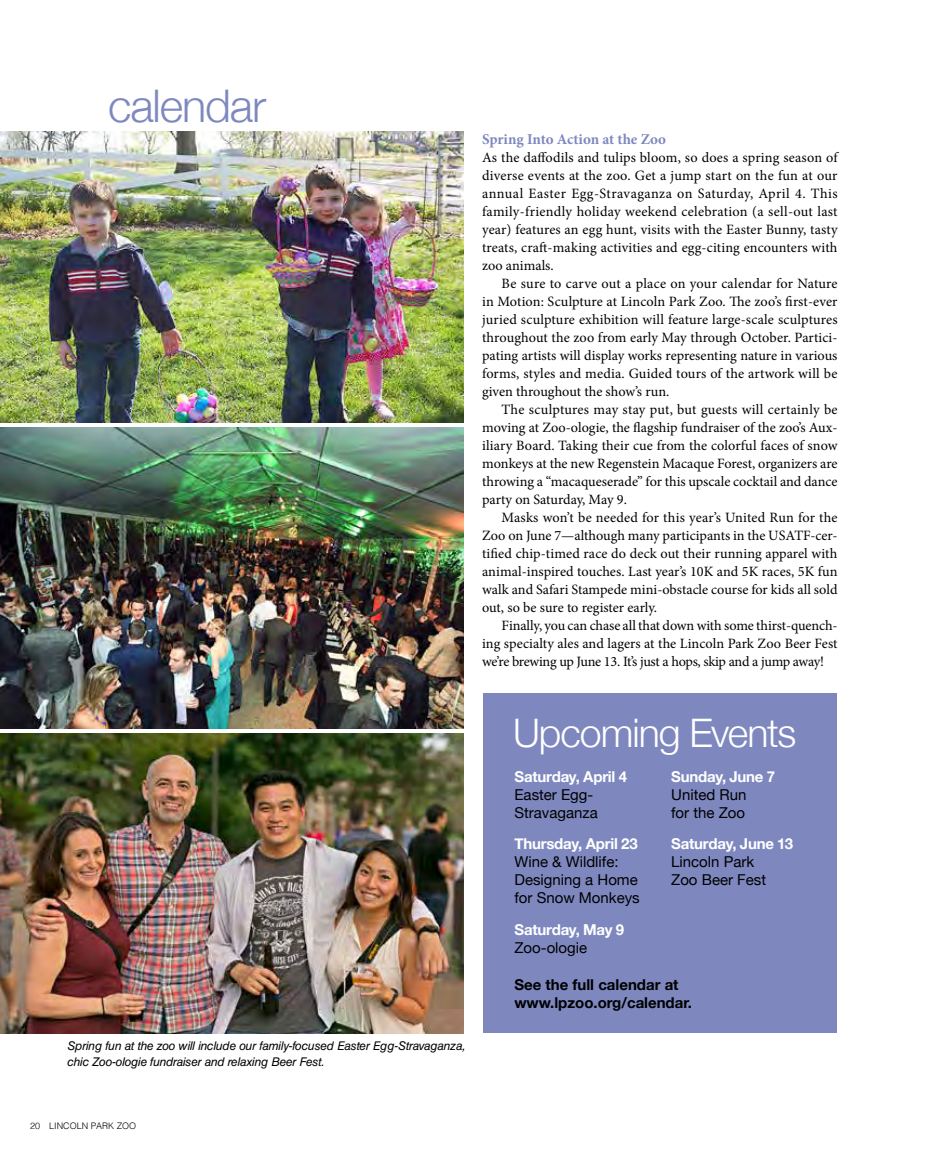
<style>
.page{position:relative;width:945px;height:1161px;background:#fff}
.page>*{position:absolute;margin:0;border:0;box-sizing:border-box;transform-origin:0 0}
.t1{font:300 45px "Helvetica Neue";letter-spacing:-.025em;color:#7e88bf}
.t2{font:300 39.3px "Helvetica Neue";letter-spacing:-.025em;color:#fff}
.t3{font:15px/18px "Helvetica Neue";color:#000001}
.t4{font:700 15px "Helvetica Neue";letter-spacing:-.015em;color:#fff}
.t5{font:700 15px/18px "Helvetica Neue";color:#000001}
.t6{font:700 15px "Minion Pro";letter-spacing:-.005em;color:#7e88bf}
.t7{font:14.25px/18px "Minion Pro";color:#000001;text-align:justify}
.t8{font:italic 12px/16.5px "Helvetica LT Std";letter-spacing:-.02em;color:#000001}
.t9{font:300 9px "Helvetica";color:#000001}
</style>
<div class="page">
<div style="left:484px;top:693px;width:353px;height:339px;background:#7e88bf"></div>
<img style="left:0;top:131px;width:464px;height:291px">
<img style="left:0;top:734px;width:464px;height:299px">
<img style="left:0;top:428px;width:464px;height:300px">
<h1 class="t1" style="left:108px;top:69px;width:160px">calendar</h1>
<p class="t6" style="left:482px;top:129px;width:186px">Spring Into Action at the Zoo</p>
<p class="t7" style="left:482px;top:149px;width:357px">As the daffodils and tulips bloom, so does a spring season of diverse events at the zoo. Get a jump start on the fun at our annual Easter Egg-Stravaganza on Saturday, April 4. This family-friendly holiday weekend celebration (a sell-out last year) features an egg hunt, visits with the Easter Bunny, tasty treats, craft-making activities and egg-citing encounters with zoo animals.</p>
<p class="t7" style="left:482px;top:275px;width:357px;text-indent:19px">Be sure to carve out a place on your calendar for Nature in Motion: Sculpture at Lincoln Park Zoo. The zoo’s first-ever juried sculpture exhibition will feature large-scale sculptures throughout the zoo from early May through October. Partici&shy;pating artists will display works representing nature in various forms, styles and media. Guided tours of the artwork will be given throughout the show’s run.</p>
<p class="t7" style="left:482px;top:400px;width:357px;text-indent:19px">The sculptures may stay put, but guests will certainly be moving at Zoo-ologie, the flagship fundraiser of the zoo’s Aux&shy;iliary Board. Taking their cue from the colorful faces of snow monkeys at the new Regenstein Macaque Forest, organizers are throwing a “macaqueserade” for this upscale cocktail and dance party on Saturday, May 9.</p>
<p class="t7" style="left:482px;top:508px;width:357px;text-indent:20px">Masks won’t be needed for this year’s United Run for the Zoo on June 7—although many participants in the USATF-cer&shy;tified chip-timed race do deck out their running apparel with animal-inspired touches. Last year’s 10K and 5K races, 5K fun walk and Safari Stampede mini-obstacle course for kids all sold out, so be sure to register early.</p>
<p class="t7" style="left:482px;top:616px;width:357px;text-indent:19px">Finally, you can chase all that down with some thirst-quench&shy;ing specialty ales and lagers at the Lincoln Park Zoo Beer Fest we’re brewing up June 13. It’s just a hops, skip and a jump away!</p>
<p class="t8" style="left:68px;top:1037px;width:400px">Spring fun at the zoo will include our family-focused Easter Egg-Stravaganza, chic Zoo-ologie fundraiser and relaxing Beer Fest.</p>
<h2 class="t2" style="left:513px;top:701px;width:285px">Upcoming Events</h2>
<p class="t4" style="left:514px;top:764px;width:114px">Saturday, April 4</p>
<p class="t3" style="left:514px;top:786px;width:85px">Easter Egg-<br>Stravaganza</p>
<p class="t4" style="left:514px;top:832px;width:125px">Thursday, April 23</p>
<p class="t3" style="left:514px;top:854px;width:127px">Wine &amp; Wildlife:<br>Designing a Home for Snow Monkeys</p>
<p class="t4" style="left:514px;top:917px;width:111px">Saturday, May 9</p>
<p class="t3" style="left:514px;top:939px;width:74px">Zoo-ologie</p>
<p class="t4" style="left:671px;top:764px;width:105px">Sunday, June 7</p>
<p class="t3" style="left:671px;top:786px;width:77px">United Run for the Zoo</p>
<p class="t4" style="left:671px;top:832px;width:123px">Saturday, June 13</p>
<p class="t3" style="left:671px;top:854px;width:96px">Lincoln Park<br>Zoo Beer Fest</p>
<p class="t5" style="left:514px;top:976px;width:179px">See the full calendar at www.lpzoo.org/calendar.</p>
<p class="t9" style="left:30px;top:1119px;width:108px">20 LINCOLN PARK ZOO</p>
</div>
